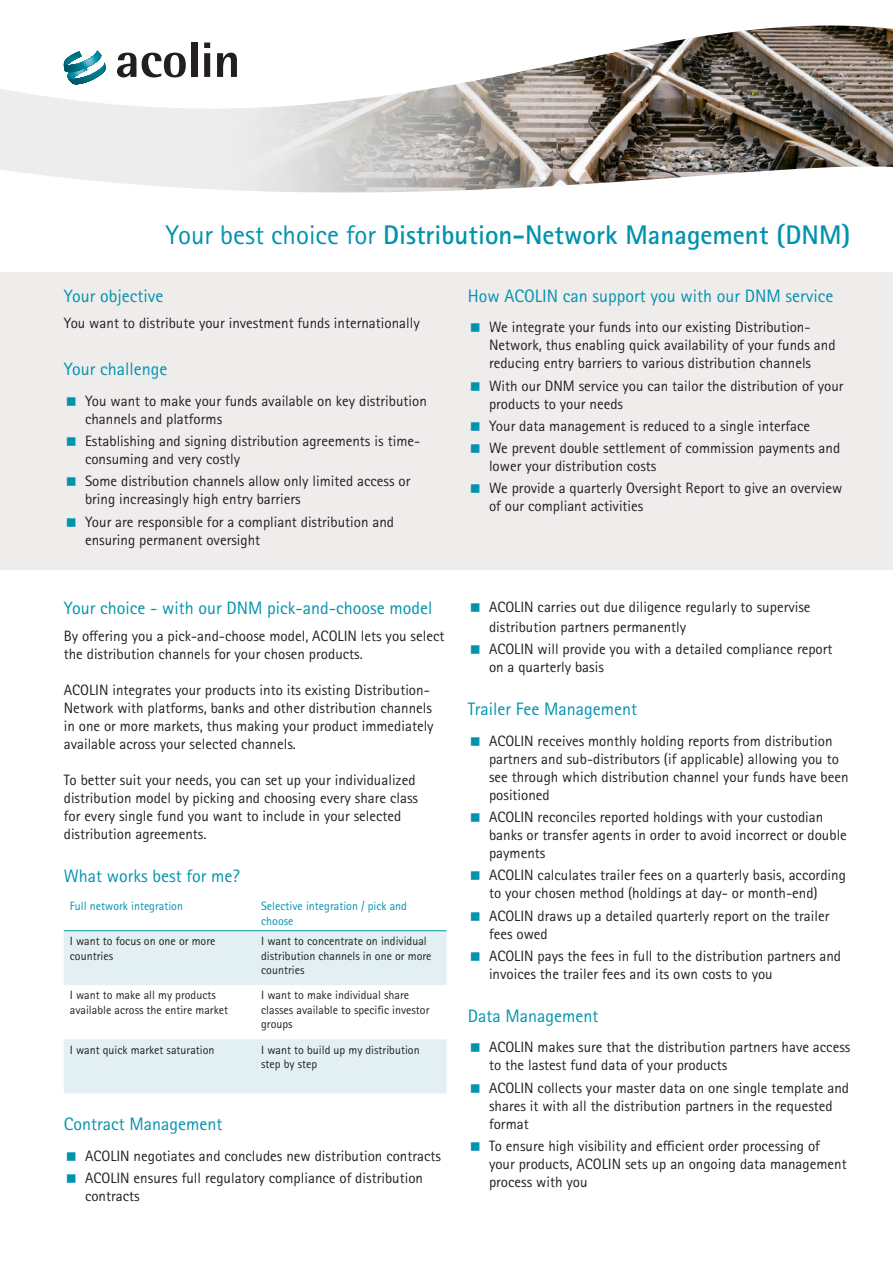
<style>
.page{position:relative;width:893px;height:1263px;background:#fff}
.page>*{position:absolute;margin:0;border:0;box-sizing:border-box;transform-origin:0 0}
.t1{font:700 27px "Rotis Sans Serif Pro";color:#0093ad}
.t2{font:18px "Rotis Sans Serif Pro";color:#0093ad}
.t3{font:15px/18px "Rotis Sans Serif Pro";color:#231f20}
.t4{font:12px/14.4px "Rotis Sans Serif Pro";color:#231f20}
.t5{font:12px/14.4px "Rotis Sans Serif Pro";color:#0093ad}
.s1{font-weight:400}
</style>
<div class="page">
<svg style="left:0;top:25px;width:853px;height:164px;fill:#ededed"></svg>
<img style="left:198px;top:26px;width:695px;height:167px">
<div style="left:0;top:272px;width:893px;height:298px;background:#efecec"></div>
<svg style="left:64px;top:931px;width:382px;height:162px;fill:#e2eff3"></svg>
<hr style="left:64px;top:930px;width:191px;height:1px;background:#0093ad">
<hr style="left:255px;top:930px;width:191px;height:1px;background:#0093ad">
<h1 class="t1" style="left:166px;top:218px;width:686px"><span class="s1">Your best choice for</span> Distribution-Network Management (DNM)</h1>
<p class="t2" style="left:64px;top:285px;width:101px">Your objective</p>
<p class="t3" style="left:64px;top:314px;width:357px">You want to distribute your investment funds internationally</p>
<p class="t2" style="left:64px;top:358px;width:105px">Your challenge</p>
<p class="t3" style="left:85px;top:392px;width:343px">You want to make your funds available on key distribution channels and platforms</p>
<p class="t3" style="left:85px;top:432px;width:337px">Establishing and signing distribution agreements is time&shy;consuming and very costly</p>
<p class="t3" style="left:85px;top:472px;width:327px">Some distribution channels allow only limited access or bring increasingly high entry barriers</p>
<p class="t3" style="left:85px;top:513px;width:311px">Your are responsible for a compliant distribution and ensuring permanent oversight</p>
<p class="t2" style="left:64px;top:597px;width:370px">Your choice - with our DNM pick-and-choose model</p>
<p class="t3" style="left:64px;top:627px;width:382px">By offering you a pick-and-choose model, ACOLIN lets you select the distribution channels for your chosen products.</p>
<p class="t3" style="left:64px;top:681px;width:371px">ACOLIN integrates your products into its existing Distribution-Network with platforms, banks and other distribution channels in one or more markets, thus making your product immediately available across your selected channels.</p>
<p class="t3" style="left:64px;top:771px;width:356px">To better suit your needs, you can set up your individualized distribution model by picking and choosing every share class for every single fund you want to include in your selected distribution agreements.</p>
<p class="t2" style="left:64px;top:865px;width:177px">What works best for me?</p>
<p class="t5" style="left:70px;top:899px;width:115px">Full network integration</p>
<p class="t5" style="left:261px;top:899px;width:147px">Selective integration / pick and choose</p>
<p class="t4" style="left:70px;top:934px;width:147px">I want to focus on one or more countries</p>
<p class="t4" style="left:261px;top:934px;width:172px">I want to concentrate on individual distribution channels in one or more countries</p>
<p class="t4" style="left:70px;top:988px;width:160px">I want to make all my products available across the entire market</p>
<p class="t4" style="left:261px;top:988px;width:170px">I want to make individual share classes available to specific investor groups</p>
<p class="t4" style="left:70px;top:1042px;width:146px">I want quick market saturation</p>
<p class="t4" style="left:261px;top:1042px;width:160px">I want to build up my distribution step by step</p>
<p class="t2" style="left:64px;top:1114px;width:160px">Contract Management</p>
<p class="t3" style="left:85px;top:1145px;width:357px;line-height:22.2px">ACOLIN negotiates and concludes new distribution contracts<br>ACOLIN ensures full regulatory compliance of distribution</p>
<p class="t3" style="left:85px;top:1187px;width:56px">contracts</p>
<p class="t2" style="left:468px;top:285px;width:367px">How ACOLIN can support you with our DNM service</p>
<p class="t3" style="left:489px;top:318px;width:348px">We integrate your funds into our existing Distribution-<br>Network, thus enabling quick availability of your funds and reducing entry barriers to various distribution channels</p>
<p class="t3" style="left:489px;top:377px;width:356px">With our DNM service you can tailor the distribution of your products to your needs</p>
<p class="t3" style="left:489px;top:415px;width:353px;line-height:22.2px">Your data management is reduced to a single interface<br>We prevent double settlement of commission payments and</p>
<p class="t3" style="left:489px;top:455px;width:355px;line-height:22.2px">lower your distribution costs<br>We provide a quarterly Oversight Report to give an overview</p>
<p class="t3" style="left:489px;top:497px;width:156px">of our compliant activities</p>
<p class="t3" style="left:489px;top:597px;width:323px;line-height:19.8px">ACOLIN carries out due diligence regularly to supervise distribution partners permanently</p>
<p class="t3" style="left:489px;top:640px;width:345px">ACOLIN will provide you with a detailed compliance report on a quarterly basis</p>
<p class="t2" style="left:468px;top:698px;width:171px">Trailer Fee Management</p>
<p class="t3" style="left:489px;top:732px;width:361px">ACOLIN receives monthly holding reports from distribution partners and sub-distributors (if applicable) allowing you to see through which distribution channel your funds have been positioned</p>
<p class="t3" style="left:489px;top:808px;width:359px">ACOLIN reconciles reported holdings with your custodian banks or transfer agents in order to avoid incorrect or double payments</p>
<p class="t3" style="left:489px;top:866px;width:358px">ACOLIN calculates trailer fees on a quarterly basis, according to your chosen method (holdings at day- or month-end)</p>
<p class="t3" style="left:489px;top:906px;width:342px">ACOLIN draws up a detailed quarterly report on the trailer fees owed</p>
<p class="t3" style="left:489px;top:947px;width:354px">ACOLIN pays the fees in full to the distribution partners and invoices the trailer fees and its own costs to you</p>
<p class="t2" style="left:468px;top:1005px;width:132px">Data Management</p>
<p class="t3" style="left:489px;top:1038px;width:363px">ACOLIN makes sure that the distribution partners have access to the lastest fund data of your products</p>
<p class="t3" style="left:489px;top:1079px;width:362px">ACOLIN collects your master data on one single template and shares it with all the distribution partners in the requested format</p>
<p class="t3" style="left:489px;top:1137px;width:359px">To ensure high visibility and efficient order processing of your products, ACOLIN sets up an ongoing data management process with you</p>
</div>
